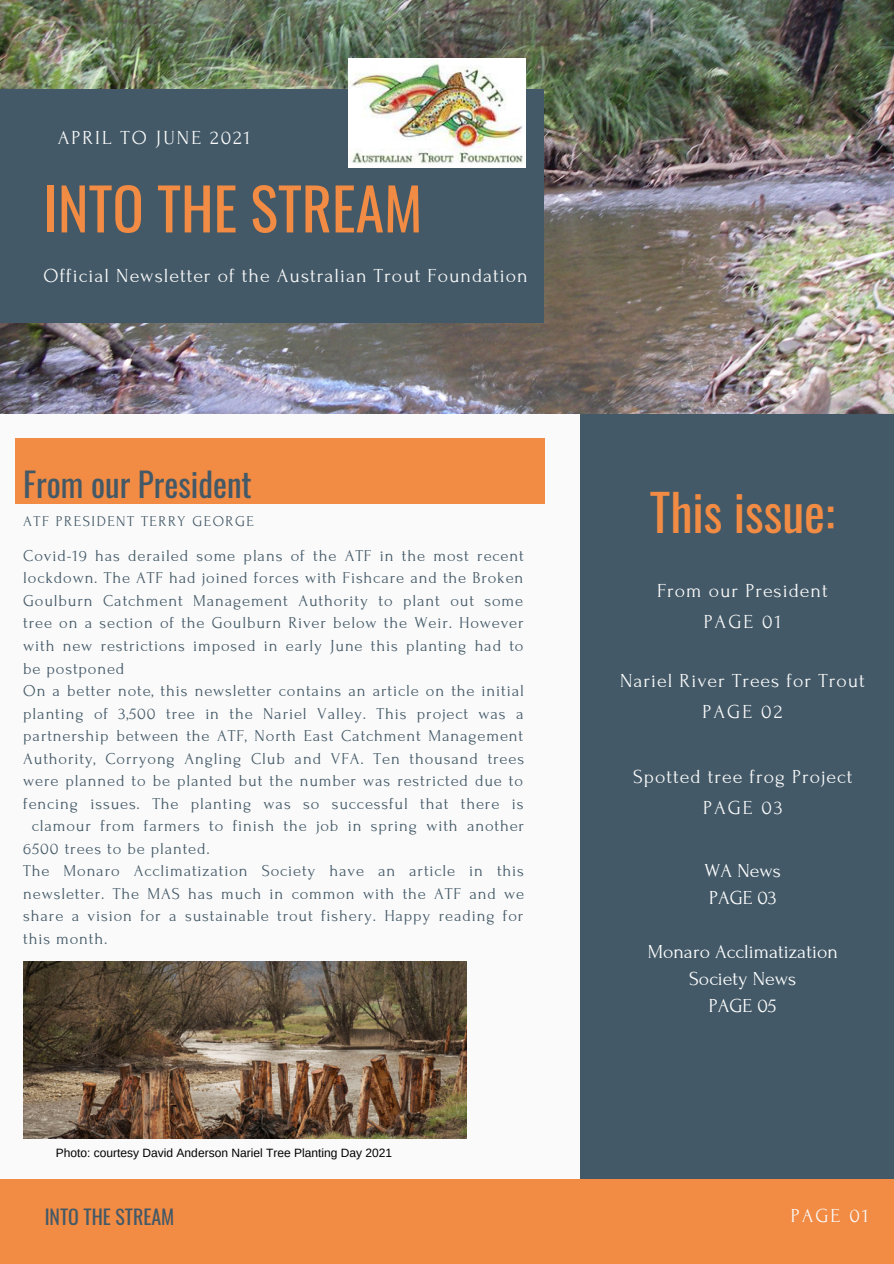
<style>
.page{position:relative;width:894px;height:1264px;background:#fff}
.page>*{position:absolute;margin:0;border:0;box-sizing:border-box;transform-origin:0 0}
.t1{font:57.9px "Oswald";color:#f28b43}
.t2{font:49.65px "Oswald";color:#f28b43}
.t3{font:33.15px "Oswald";color:#435967}
.t4{font:19.8px "Forum";letter-spacing:.05em;color:#fafafa}
.t5{font:19.8px/27px "Forum";color:#fff;text-align:center}
.t6{font:19.8px "Forum";letter-spacing:.1em;color:#fafafa}
.t7{font:19.8px "Oswald";color:#435967}
.t8{font:16.5px/22.5px "Forum";letter-spacing:.05em;color:#435967;text-align:justify}
.t9{font:15px "Forum";letter-spacing:.1em;color:#435967}
.t10{font:12px "Arimo";color:#000}
</style>
<div class="page">
<div style="left:0;top:0;width:893px;height:1263px;background:#fafafa"></div>
<div style="left:580px;top:395px;width:313px;height:868px;background:#435967"></div>
<img style="left:0;top:0;width:893px;height:413px">
<img style="left:24px;top:961px;width:442px;height:177px">
<div style="left:0;top:89px;width:544px;height:233px;background:#435967"></div>
<div style="left:0;top:1178px;width:893px;height:85px;background:#f28b43"></div>
<div style="left:15px;top:438px;width:529px;height:66px;background:#f28b43"></div>
<img style="left:348px;top:58px;width:177px;height:109px">
<p class="t6" style="left:58px;top:127px;width:194px">APRIL TO JUNE 2021</p>
<p class="t1" style="left:44px;top:163px;width:380px">INTO THE STREAM</p>
<p class="t4" style="left:44px;top:265px;width:485px">Official Newsletter of the Australian Trout Foundation</p>
<p class="t3" style="left:23px;top:458px;width:230px">From our President</p>
<p class="t9" style="left:23px;top:513px;width:232px">ATF PRESIDENT TERRY GEORGE</p>
<p class="t8" style="left:23px;top:544px;width:502px">Covid-19 has derailed some plans of the ATF in the most recent lockdown. The ATF had joined forces with Fishcare and the Broken Goulburn Catchment Management Authority to plant out some tree on a section of the Goulburn River below the Weir. However with new restrictions imposed in early June this planting had to be postponed</p>
<p class="t8" style="left:23px;top:679px;width:502px">On a better note, this newsletter contains an article on the initial</p>
<p class="t8" style="left:23px;top:702px;width:501px">planting of 3,500 tree in the Nariel Valley. This project was a</p>
<p class="t8" style="left:23px;top:724px;width:501px">partnership between the ATF, North East Catchment Management</p>
<p class="t8" style="left:23px;top:747px;width:502px">Authority, Corryong Angling Club and VFA. Ten thousand trees</p>
<p class="t8" style="left:23px;top:770px;width:501px">were planned to be planted but the number was restricted due to</p>
<p class="t8" style="left:23px;top:792px;width:501px">fencing issues. The planting was so successful that there is</p>
<p class="t8" style="left:32px;top:815px;width:494px">clamour from farmers to finish the job in spring with another</p>
<p class="t8" style="left:23px;top:837px;width:188px">6500 trees to be planted.</p>
<p class="t8" style="left:23px;top:860px;width:502px">The Monaro Acclimatization Society have an article in this newsletter. The MAS has much in common with the ATF and we share a vision for a sustainable trout fishery. Happy reading for this month.</p>
<p class="t10" style="left:56px;top:1146px;width:338px">Photo: courtesy David Anderson Nariel Tree Planting Day 2021</p>
<p class="t2" style="left:649px;top:473px;width:187px">This issue:</p>
<p class="t4" style="left:656px;top:580px;width:172px">From our President</p>
<p class="t4" style="left:703px;top:611px;width:79px">PAGE 01</p>
<p class="t4" style="left:620px;top:670px;width:246px">Nariel River Trees for Trout</p>
<p class="t4" style="left:702px;top:701px;width:81px">PAGE 02</p>
<p class="t4" style="left:633px;top:766px;width:220px">Spotted tree frog Project</p>
<p class="t4" style="left:702px;top:797px;width:81px">PAGE 03</p>
<p class="t5" style="left:704px;top:857px;width:78px">WA News</p>
<p class="t5" style="left:708px;top:884px;width:69px">PAGE 03</p>
<p class="t5" style="left:647px;top:938px;width:192px">Monaro Acclimatization<br>Society News</p>
<p class="t5" style="left:708px;top:992px;width:69px">PAGE 05</p>
<p class="t7" style="left:45px;top:1201px;width:131px">INTO THE STREAM</p>
<p class="t4" style="left:790px;top:1204px;width:79px">PAGE 01</p>
</div>
